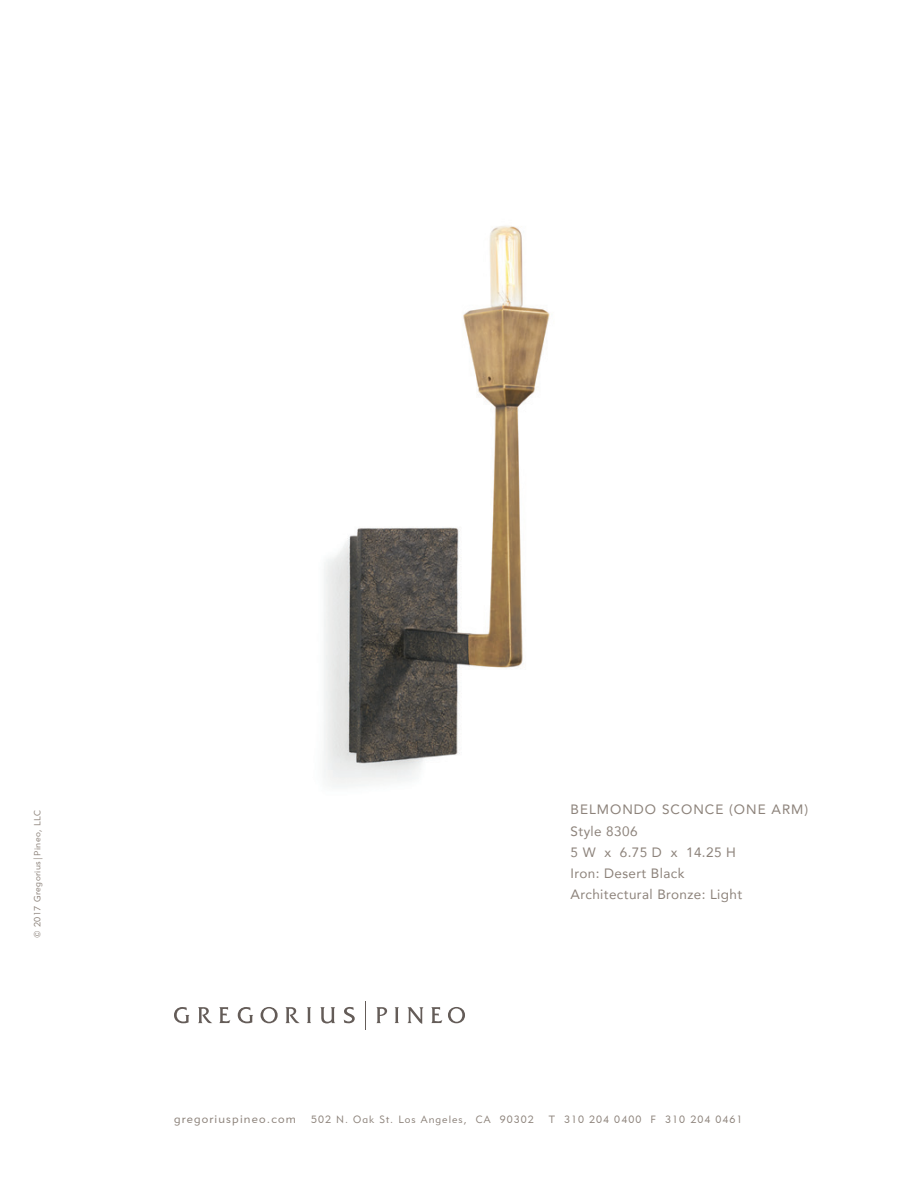
<style>
.page{position:relative;width:918px;height:1188px;background:#fff}
.page>*{position:absolute;margin:0;border:0;box-sizing:border-box;transform-origin:0 0}
.t1{font:13.5px/21.3px "Avenir";letter-spacing:.03em;color:#8c827a}
.t2{font:12px "Geometric 415 BT Lite A";letter-spacing:.1em;color:#8c827a}
.t3{font:10.5px "Geometric 415 BT Lite A";letter-spacing:.1em;color:#8c827a}
.t4{font:9px "Geometric 415 BT Lite A";letter-spacing:.05em;color:#8c827a}
</style>
<div class="page">
<svg style="left:174px;top:1007px;width:15px;height:16px"></svg>
<svg style="left:238px;top:1007px;width:15px;height:16px"></svg>
<svg style="left:261px;top:1007px;width:17px;height:16px"></svg>
<svg style="left:448px;top:1007px;width:17px;height:16px"></svg>
<svg style="left:307px;top:1007px;width:4px;height:16px"></svg>
<svg style="left:395px;top:1007px;width:4px;height:16px"></svg>
<svg style="left:344px;top:1007px;width:11px;height:16px"></svg>
<svg style="left:198px;top:1007px;width:14px;height:16px"></svg>
<svg style="left:285px;top:1007px;width:15px;height:16px"></svg>
<svg style="left:376px;top:1007px;width:11px;height:16px"></svg>
<svg style="left:219px;top:1007px;width:11px;height:16px"></svg>
<svg style="left:431px;top:1007px;width:11px;height:16px"></svg>
<svg style="left:320px;top:1007px;width:15px;height:16px"></svg>
<svg style="left:407px;top:1007px;width:16px;height:17px"></svg>
<svg style="left:365px;top:1001px;width:1px;height:28px"></svg>
<img style="left:324px;top:226px;width:226px;height:561px">
<p class="t4" style="left:32px;top:938px;width:130px;rotate:-90deg">© 2017 Gregorius|Pineo, LLC</p>
<p class="t1" style="left:571px;top:799px;width:239px">BELMONDO SCONCE (ONE ARM)<br>Style 8306<br>5 W x 6.75 D x 14.25 H<br>Iron: Desert Black<br>Architectural Bronze: Light</p>
<p class="t2" style="left:174px;top:1112px;width:124px">gregoriuspineo.com</p>
<p class="t3" style="left:311px;top:1113px;width:224px">502 N. Oak St. Los Angeles, CA 90302</p>
<p class="t3" style="left:549px;top:1113px;width:195px">T 310 204 0400 F 310 204 0461</p>
</div>
